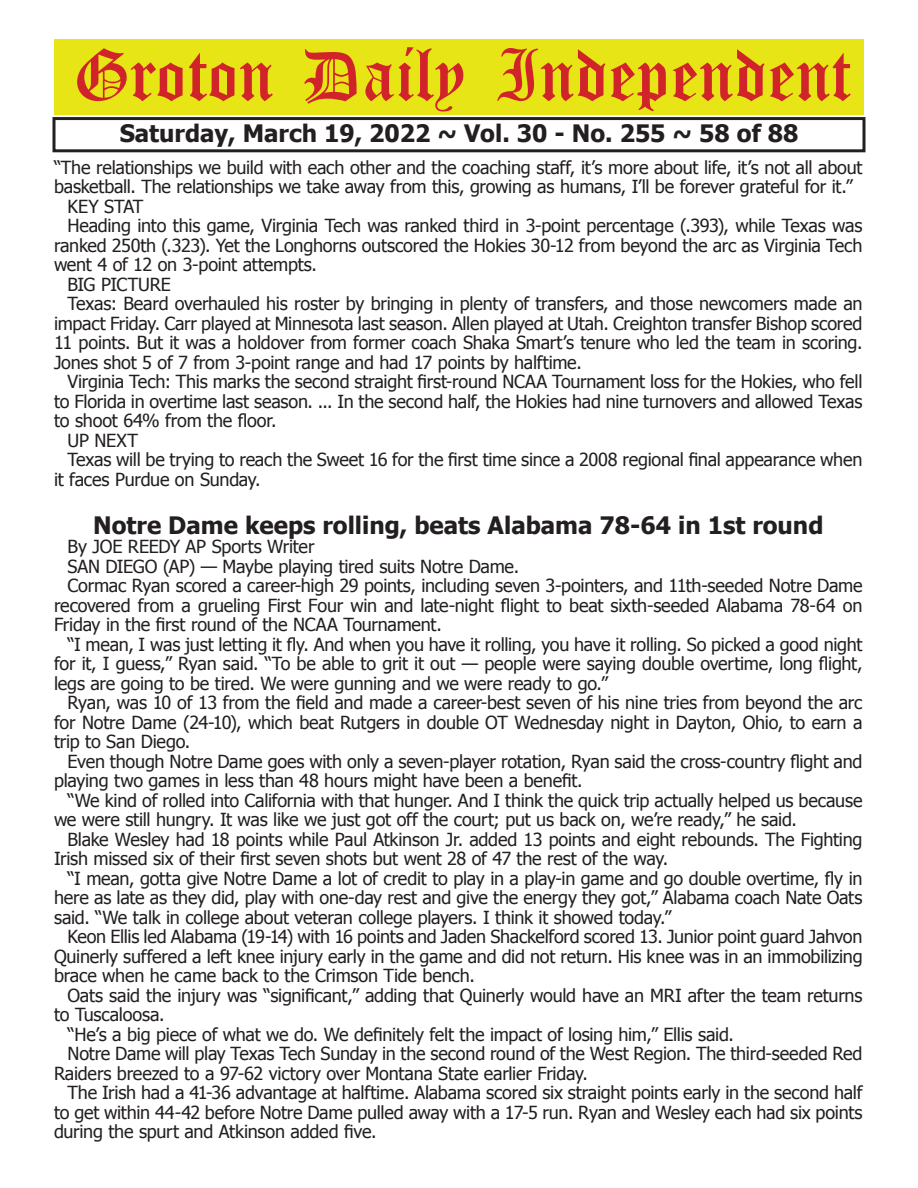
<style>
.page{position:relative;width:918px;height:1188px;background:#fff}
.page>*{position:absolute;margin:0;border:0;box-sizing:border-box;transform-origin:0 0}
.t1{font:54px "Old English Five";color:#d1232a}
.t2{font:700 24px "Tahoma";color:#231f20}
.t3{font:18px "Tahoma";letter-spacing:-.015em;color:#231f20}
</style>
<div class="page">
<div style="left:52px;top:117px;width:814px;height:35px;border:3px solid #231f20"></div>
<div style="left:54px;top:40px;width:810px;height:75px;background:#e7e515"></div>
<h1 class="t1" style="left:73px;top:50px;width:779px">Groton Daily Independent</h1>
<h2 class="t2" style="left:120px;top:116px;width:680px">Saturday, March 19, 2022 ~ Vol. 30 - No. 255 ~ 58 of 88</h2>
<p class="t3" style="left:54px;top:155px;width:810px">“The relationships we build with each other and the coaching staff, it’s more about life, it’s not all about</p>
<p class="t3" style="left:54px;top:174px;width:800px">basketball. The relationships we take away from this, growing as humans, I’ll be forever grateful for it.”</p>
<p class="t3" style="left:68px;top:194px;width:77px">KEY STAT</p>
<p class="t3" style="left:68px;top:213px;width:797px">Heading into this game, Virginia Tech was ranked third in 3-point percentage (.393), while Texas was</p>
<p class="t3" style="left:54px;top:233px;width:810px">ranked 250th (.323). Yet the Longhorns outscored the Hokies 30-12 from beyond the arc as Virginia Tech</p>
<p class="t3" style="left:54px;top:252px;width:265px">went 4 of 12 on 3-point attempts.</p>
<p class="t3" style="left:68px;top:272px;width:105px">BIG PICTURE</p>
<p class="t3" style="left:68px;top:291px;width:797px">Texas: Beard overhauled his roster by bringing in plenty of transfers, and those newcomers made an</p>
<p class="t3" style="left:54px;top:311px;width:810px">impact Friday. Carr played at Minnesota last season. Allen played at Utah. Creighton transfer Bishop scored</p>
<p class="t3" style="left:54px;top:330px;width:810px">11 points. But it was a holdover from former coach Shaka Smart’s tenure who led the team in scoring.</p>
<p class="t3" style="left:54px;top:350px;width:529px">Jones shot 5 of 7 from 3-point range and had 17 points by halftime.</p>
<p class="t3" style="left:68px;top:369px;width:796px">Virginia Tech: This marks the second straight first-round NCAA Tournament loss for the Hokies, who fell</p>
<p class="t3" style="left:54px;top:389px;width:810px">to Florida in overtime last season. ... In the second half, the Hokies had nine turnovers and allowed Texas</p>
<p class="t3" style="left:54px;top:408px;width:224px">to shoot 64% from the floor.</p>
<p class="t3" style="left:68px;top:428px;width:72px">UP NEXT</p>
<p class="t3" style="left:68px;top:447px;width:796px">Texas will be trying to reach the Sweet 16 for the first time since a 2008 regional final appearance when</p>
<p class="t3" style="left:54px;top:467px;width:208px">it faces Purdue on Sunday.</p>
<h2 class="t2" style="left:93px;top:508px;width:732px">Notre Dame keeps rolling, beats Alabama 78-64 in 1st round</h2>
<p class="t3" style="left:68px;top:535px;width:248px">By JOE REEDY AP Sports Writer</p>
<p class="t3" style="left:68px;top:554px;width:453px">SAN DIEGO (AP) — Maybe playing tired suits Notre Dame.</p>
<p class="t3" style="left:68px;top:574px;width:797px">Cormac Ryan scored a career-high 29 points, including seven 3-pointers, and 11th-seeded Notre Dame</p>
<p class="t3" style="left:54px;top:593px;width:810px">recovered from a grueling First Four win and late-night flight to beat sixth-seeded Alabama 78-64 on</p>
<p class="t3" style="left:54px;top:613px;width:389px">Friday in the first round of the NCAA Tournament.</p>
<p class="t3" style="left:68px;top:632px;width:797px">“I mean, I was just letting it fly. And when you have it rolling, you have it rolling. So picked a good night</p>
<p class="t3" style="left:54px;top:652px;width:810px">for it, I guess,” Ryan said. “To be able to grit it out — people were saying double overtime, long flight,</p>
<p class="t3" style="left:54px;top:671px;width:555px">legs are going to be tired. We were gunning and we were ready to go.”</p>
<p class="t3" style="left:68px;top:691px;width:796px">Ryan, was 10 of 13 from the field and made a career-best seven of his nine tries from beyond the arc</p>
<p class="t3" style="left:54px;top:710px;width:810px">for Notre Dame (24-10), which beat Rutgers in double OT Wednesday night in Dayton, Ohio, to earn a</p>
<p class="t3" style="left:54px;top:730px;width:138px">trip to San Diego.</p>
<p class="t3" style="left:68px;top:749px;width:797px">Even though Notre Dame goes with only a seven-player rotation, Ryan said the cross-country flight and</p>
<p class="t3" style="left:54px;top:769px;width:530px">playing two games in less than 48 hours might have been a benefit.</p>
<p class="t3" style="left:68px;top:788px;width:797px">“We kind of rolled into California with that hunger. And I think the quick trip actually helped us because</p>
<p class="t3" style="left:54px;top:808px;width:745px">we were still hungry. It was like we just got off the court; put us back on, we’re ready,” he said.</p>
<p class="t3" style="left:68px;top:827px;width:797px">Blake Wesley had 18 points while Paul Atkinson Jr. added 13 points and eight rebounds. The Fighting</p>
<p class="t3" style="left:54px;top:847px;width:616px">Irish missed six of their first seven shots but went 28 of 47 the rest of the way.</p>
<p class="t3" style="left:68px;top:866px;width:796px">“I mean, gotta give Notre Dame a lot of credit to play in a play-in game and go double overtime, fly in</p>
<p class="t3" style="left:54px;top:886px;width:810px">here as late as they did, play with one-day rest and give the energy they got,” Alabama coach Nate Oats</p>
<p class="t3" style="left:54px;top:905px;width:619px">said. “We talk in college about veteran college players. I think it showed today.”</p>
<p class="t3" style="left:68px;top:925px;width:797px">Keon Ellis led Alabama (19-14) with 16 points and Jaden Shackelford scored 13. Junior point guard Jahvon</p>
<p class="t3" style="left:54px;top:944px;width:810px">Quinerly suffered a left knee injury early in the game and did not return. His knee was in an immobilizing</p>
<p class="t3" style="left:54px;top:964px;width:422px">brace when he came back to the Crimson Tide bench.</p>
<p class="t3" style="left:68px;top:983px;width:796px">Oats said the injury was “significant,” adding that Quinerly would have an MRI after the team returns</p>
<p class="t3" style="left:54px;top:1003px;width:112px">to Tuscaloosa.</p>
<p class="t3" style="left:68px;top:1022px;width:668px">“He’s a big piece of what we do. We definitely felt the impact of losing him,” Ellis said.</p>
<p class="t3" style="left:68px;top:1042px;width:797px">Notre Dame will play Texas Tech Sunday in the second round of the West Region. The third-seeded Red</p>
<p class="t3" style="left:54px;top:1061px;width:535px">Raiders breezed to a 97-62 victory over Montana State earlier Friday.</p>
<p class="t3" style="left:68px;top:1081px;width:796px">The Irish had a 41-36 advantage at halftime. Alabama scored six straight points early in the second half</p>
<p class="t3" style="left:54px;top:1100px;width:810px">to get within 44-42 before Notre Dame pulled away with a 17-5 run. Ryan and Wesley each had six points</p>
<p class="t3" style="left:54px;top:1120px;width:324px">during the spurt and Atkinson added five.</p>
</div>
